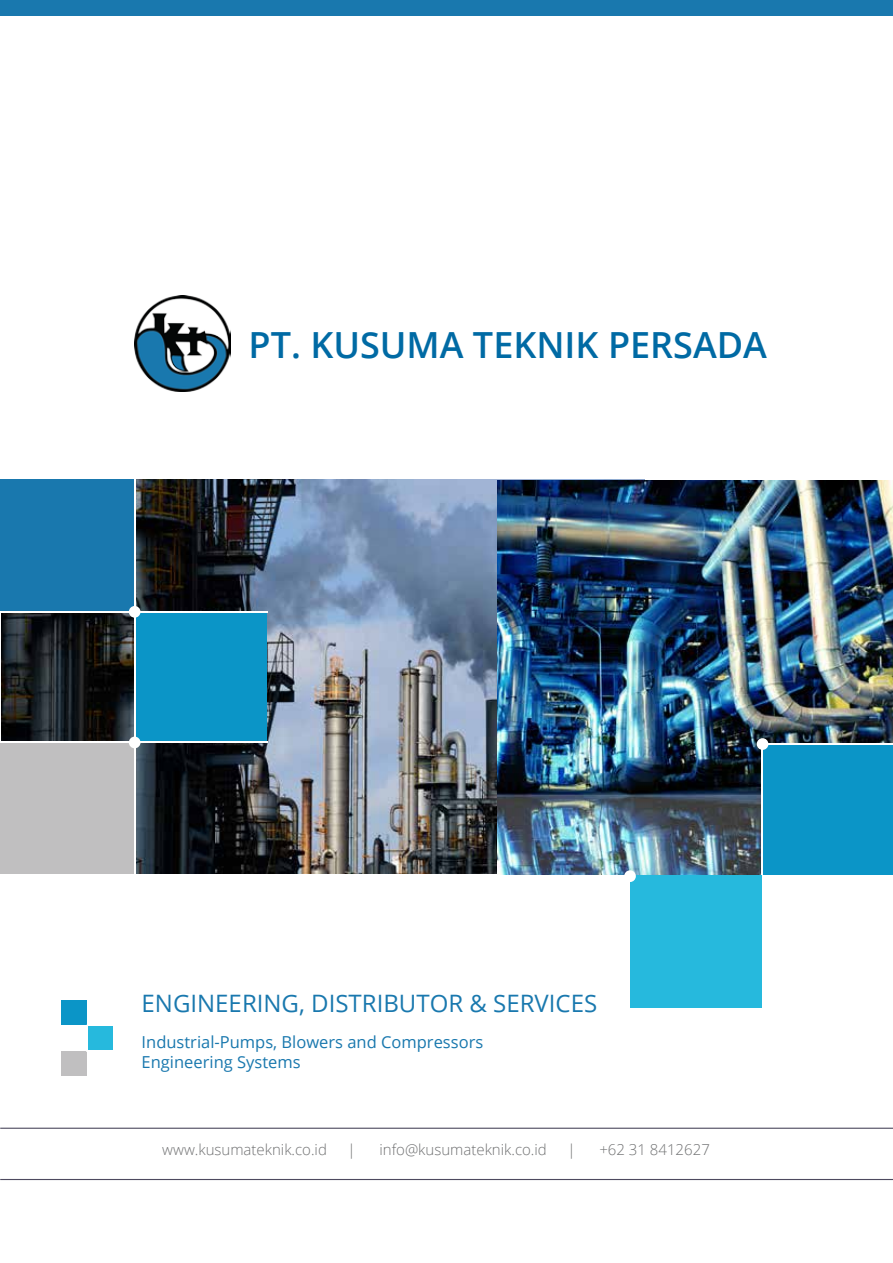
<style>
.page{position:relative;width:893px;height:1263px;background:#fff}
.page>*{position:absolute;margin:0;border:0;box-sizing:border-box;transform-origin:0 0}
.t1{font:600 36px "Open Sans";color:#006aa4}
.t2{font:24px "Open Sans";color:#1978ae}
.t3{font:16.5px/19.8px "Open Sans";color:#1978ae}
.t4{font:300 15px "Open Sans";color:#707172}
</style>
<div class="page">
<img style="left:1px;top:479px;width:644px;height:394px">
<img style="left:498px;top:481px;width:395px;height:394px">
<div style="left:0;top:480px;width:134px;height:131px;background:#1978ae"></div>
<div style="left:762px;top:743px;width:131px;height:132px;background:#0b95c7"></div>
<div style="left:136px;top:611px;width:131px;height:131px;background:#0b95c7"></div>
<div style="left:0;top:742px;width:133px;height:132px;background:#c0bfc0"></div>
<hr style="left:134px;top:479px;width:2px;height:395px;background:#fff">
<hr style="left:0;top:611px;width:267px;height:2px;background:#fff">
<hr style="left:0;top:740px;width:267px;height:2px;background:#fff">
<div style="left:129px;top:606px;width:12px;height:12px;background:#fff;border-radius:50%"></div>
<div style="left:129px;top:737px;width:12px;height:11px;background:#fff;border-radius:50%"></div>
<hr style="left:762px;top:742px;width:131px;height:2px;background:#fff">
<hr style="left:761px;top:743px;width:1px;height:132px;background:#fff">
<div style="left:757px;top:738px;width:11px;height:12px;background:#fff;border-radius:50%"></div>
<div style="left:630px;top:876px;width:132px;height:132px;background:#26b9dd"></div>
<hr style="left:630px;top:875px;width:132px;height:2px;background:#26b9dd">
<div style="left:624px;top:870px;width:12px;height:12px;background:#fff;border-radius:50%"></div>
<hr style="left:0;top:1128px;width:893px;height:1px;background:#4d4a5f">
<hr style="left:0;top:1179px;width:893px;height:1px;background:#4d4a5f">
<div style="left:0;top:0;width:893px;height:16px;background:#1978ae"></div>
<div style="left:61px;top:1000px;width:26px;height:25px;background:#0b95c7"></div>
<div style="left:87px;top:1025px;width:25px;height:26px;background:#26b9dd"></div>
<div style="left:62px;top:1051px;width:25px;height:25px;background:#c0bfc0"></div>
<hr style="left:87px;top:1000px;width:1px;height:76px;background:#fff">
<hr style="left:61px;top:1025px;width:51px;height:1px;background:#fff">
<hr style="left:61px;top:1050px;width:51px;height:1px;background:#fff">
<img style="left:134px;top:295px;width:97px;height:97px">
<h1 class="t1" style="left:249px;top:321px;width:520px">PT. KUSUMA TEKNIK PERSADA</h1>
<h2 class="t2" style="left:142px;top:986px;width:457px">ENGINEERING, DISTRIBUTOR &amp; SERVICES</h2>
<p class="t3" style="left:142px;top:1032px;width:343px">Industrial-Pumps, Blowers and Compressors<br>Engineering Systems</p>
<p class="t4" style="left:162px;top:1139px;width:166px">www.kusumateknik.co.id</p>
<p class="t4" style="left:348px;top:1139px;width:10px">|</p>
<p class="t4" style="left:379px;top:1139px;width:169px">info@kusumateknik.co.id</p>
<p class="t4" style="left:567px;top:1139px;width:10px">|</p>
<p class="t4" style="left:599px;top:1139px;width:112px">+62 31 8412627</p>
</div>
